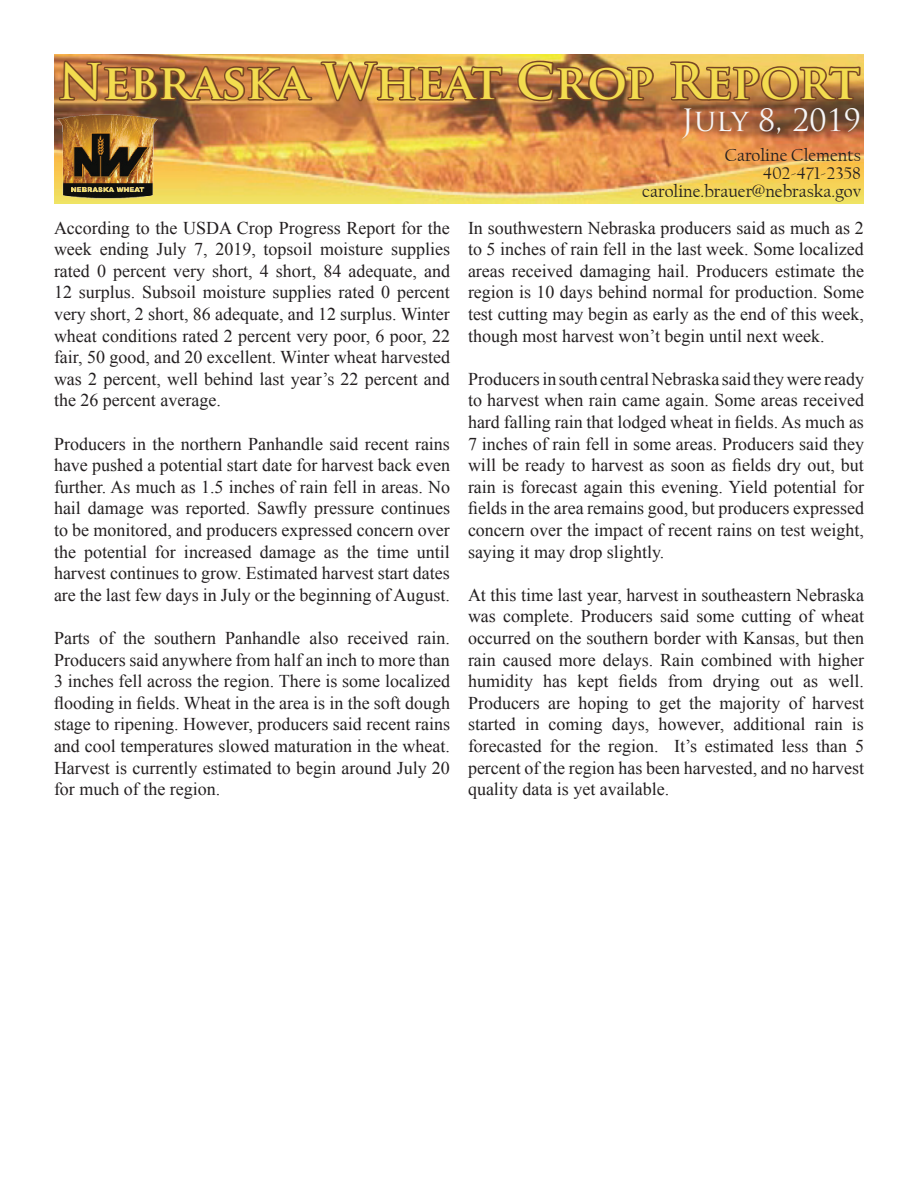
<style>
.page{position:relative;width:918px;height:1188px;background:#fff}
.page>*{position:absolute;margin:0;border:0;box-sizing:border-box;transform-origin:0 0}
.t1{font:700 48px "Trajan Pro";letter-spacing:-.01em;color:#f3dc4f}
.t2{font:30px "Trajan Pro";color:#f6f6f7}
.t3{font:18px/21.6px "Times New Roman";color:#231f20;text-align:justify}
.t4{font:18px/18px "Californian FB";color:#231f20;text-align:right}
</style>
<div class="page">
<img style="left:54px;top:54px;width:810px;height:150px">
<img style="left:57px;top:54px;width:447px;height:135px">
<svg style="left:516px;top:59px;width:139px;height:44px"></svg>
<svg style="left:669px;top:54px;width:193px;height:135px"></svg>
<img style="left:57px;top:108px;width:105px;height:92px">
<h1 class="t1" style="left:58px;top:52px;width:803px">Nebraska Wheat Crop Report</h1>
<h2 class="t2" style="left:682px;top:101px;width:181px">July 8, 2019</h2>
<p class="t3" style="left:54px;top:217px;width:398px">According to the USDA Crop Progress Report for the week ending July 7, 2019, topsoil moisture supplies rated 0 percent very short, 4 short, 84 adequate, and 12 surplus. Subsoil moisture supplies rated 0 percent very short, 2 short, 86 adequate, and 12 surplus. Winter wheat conditions rated 2 percent very poor, 6 poor, 22 fair, 50 good, and 20 excellent. Winter wheat harvested was 2 percent, well behind last year’s 22 percent and the 26 percent average.</p>
<p class="t3" style="left:54px;top:433px;width:398px">Producers in the northern Panhandle said recent rains have pushed a potential start date for harvest back even further. As much as 1.5 inches of rain fell in areas. No hail damage was reported. Sawfly pressure continues to be monitored, and producers expressed concern over the potential for increased damage as the time until harvest continues to grow. Estimated harvest start dates are the last few days in July or the beginning of August.</p>
<p class="t3" style="left:54px;top:627px;width:398px">Parts of the southern Panhandle also received rain.<br>Producers said anywhere from half an inch to more than 3 inches fell across the region. There is some localized flooding in fields. Wheat in the area is in the soft dough stage to ripening. However, producers said recent rains and cool temperatures slowed maturation in the wheat.<br>Harvest is currently estimated to begin around July 20 for much of the region.</p>
<p class="t4" style="left:642px;top:147px;width:220px">Caroline Clements<br>402-471-2358 caroline.brauer@nebraska.gov</p>
<p class="t3" style="left:468px;top:217px;width:398px">In southwestern Nebraska producers said as much as 2 to 5 inches of rain fell in the last week. Some localized areas received damaging hail. Producers estimate the region is 10 days behind normal for production. Some test cutting may begin as early as the end of this week, though most harvest won’t begin until next week.</p>
<p class="t3" style="left:468px;top:368px;width:398px">Producers in south central Nebraska said they were ready to harvest when rain came again. Some areas received hard falling rain that lodged wheat in fields. As much as 7 inches of rain fell in some areas. Producers said they will be ready to harvest as soon as fields dry out, but rain is forecast again this evening. Yield potential for fields in the area remains good, but producers expressed concern over the impact of recent rains on test weight, saying it may drop slightly.</p>
<p class="t3" style="left:468px;top:584px;width:398px">At this time last year, harvest in southeastern Nebraska was complete. Producers said some cutting of wheat occurred on the southern border with Kansas, but then rain caused more delays. Rain combined with higher humidity has kept fields from drying out as well.<br>Producers are hoping to get the majority of harvest started in coming days, however, additional rain is forecasted for the region. It’s estimated less than 5 percent of the region has been harvested, and no harvest quality data is yet available.</p>
</div>
